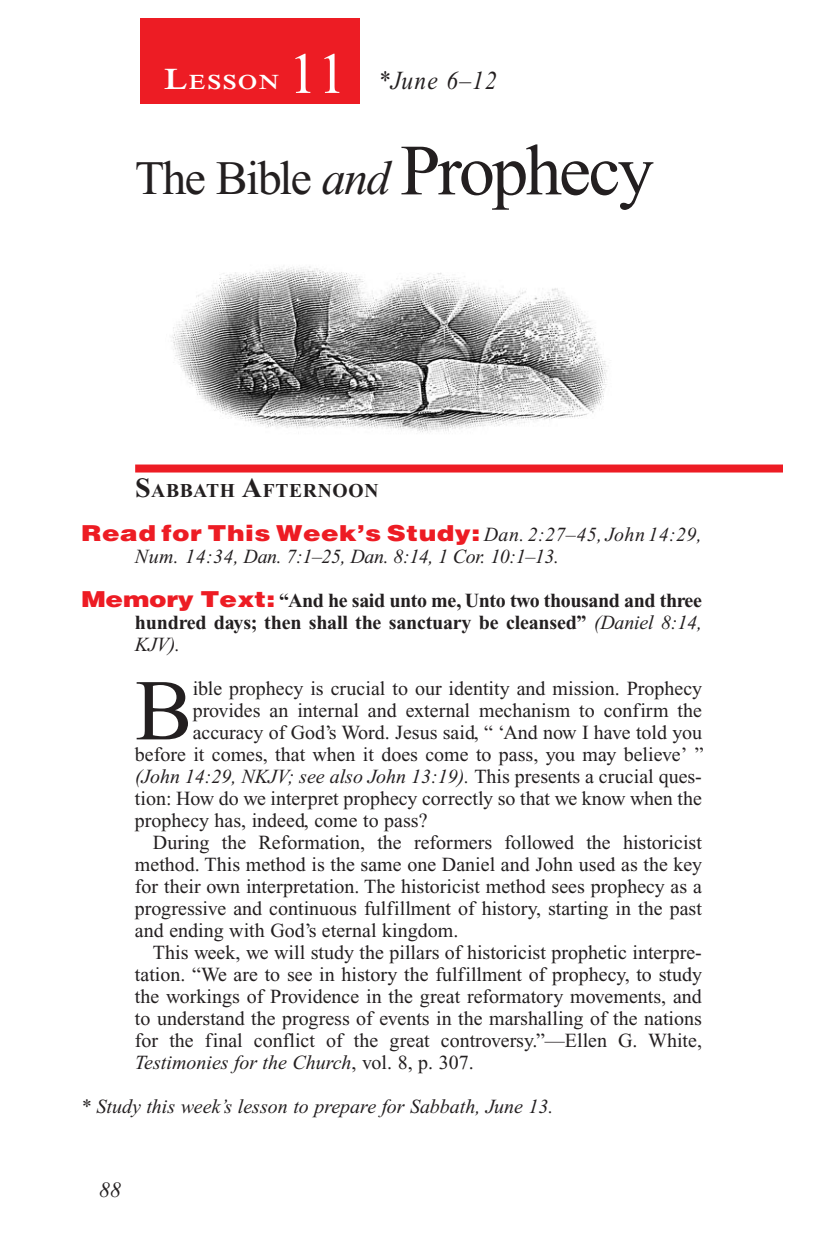
<style>
.page{position:relative;width:819px;height:1260px;background:#fff}
.page>*{position:absolute;margin:0;border:0;box-sizing:border-box;transform-origin:0 0}
.Body_Drop_Cap{font:86.4px "Times New Roman PS Std";color:#231f20}
.Lesson_Number{font:58px "Times New Roman PS Std";color:#fff}
.Lesson_Head_SA{font:48px "Times New Roman PS Std";letter-spacing:-.035em;color:#231f20}
.Lesson_Dates{font:italic 26px "Times New Roman PS Std";letter-spacing:.05em;color:#231f20;scale:.9 1}
.Question{font:900 22px "Helvetica LT Std";letter-spacing:.02em;color:#ed1c24;scale:1.2 1}
.t1{font:italic 22px "Times New Roman PS Std";color:#231f20}
.Lesson_Start_Head{font:600 21px "Times NRMT Std";letter-spacing:.07em;color:#fff;scale:1.1 1}
.Body{font:20px/22px "Times New Roman PS Std";color:#231f20;text-align:justify}
.Body_Drop_Cap-2{font:20px "Times New Roman PS Std";color:#231f20}
.Question-2{font:700 20px/22px "Times New Roman PS Std";letter-spacing:-.01em;color:#231f20;text-align:justify}
.Body_Drop_Cap-3{font:italic 20px "Times New Roman PS Std";color:#231f20}
.Question-3{font:italic 20px "Times New Roman PS Std";color:#231f20}
.Question-4{font:italic 20px "Times New Roman PS Std";letter-spacing:-.02em;color:#231f20}
.Body_Drop_Cap-4{font:20px "Times New Roman PS Std";letter-spacing:.05em;color:#231f20}
.Sabbath_Afternoon_He{font:700 19.6px "Times New Roman PS Std";letter-spacing:.035em;color:#231f20}
.s1{font-size:30px}
.s2{font-style:italic}
.s3{font-size:72px}
.s4{font-size:28px}
.s5{font-family:"Times New Roman PS Std";font-weight:400;font-style:italic;font-size:20px;color:#231f20}
.s6{font-family:"Helvetica LT Std";font-weight:900;font-size:22px;color:#ed1c24}
.s7{font-weight:400;font-style:italic}
.s8{font-style:normal}
</style>
<div class="page">
<div style="left:135px;top:465px;width:648px;height:8px;background:#ed1c24"></div>
<div style="left:140px;top:18px;width:220px;height:86px;background:#ed1c24"></div>
<img style="left:172px;top:266px;width:436px;height:167px">
<p class="Lesson_Number" style="left:288px;top:42px;width:59px">11</p>
<p class="Lesson_Start_Head" style="left:164px;top:70px;width:106px"><span class="s1">L</span>ESSON</p>
<p class="Lesson_Dates" style="left:378px;top:66px;width:134px">*June 6–12</p>
<p class="Lesson_Head_SA" style="left:135px;top:152px;width:520px">The Bible <span class="s2">and</span> <span class="s3">Prophecy</span></p>
<p class="Sabbath_Afternoon_He" style="left:135px;top:480px;width:245px"><span class="s4">S</span>ABBATH <span class="s4">A</span>FTERNOON</p>
<p class="Question" style="left:81px;top:519px;width:519px">Read for This Week’s Study: <span class="s5">Dan. 2:27–45, John 14:29,</span></p>
<p class="Question-4" style="left:135px;top:546px;width:426px">Num. 14:34, Dan. 7:1–25, Dan. 8:14, 1 Cor. 10:1–13.</p>
<p class="Question-2" style="left:135px;top:590px;width:569px;text-indent:-54px"><span class="s6">Memory Text:</span> “And he said unto me, Unto two thousand and three hundred days; then shall the sanctuary be cleansed” <span class="s7">(Daniel 8:14, KJV).</span></p>
<p class="Body_Drop_Cap" style="left:135px;top:664px;width:59px">B</p>
<p class="Body_Drop_Cap-2" style="left:193px;top:678px;width:511px">ible prophecy is crucial to our identity and mission. Prophecy</p>
<p class="Body_Drop_Cap-2" style="left:193px;top:700px;width:511px">provides an internal and external mechanism to confirm the</p>
<p class="Body_Drop_Cap-2" style="left:193px;top:722px;width:511px">accuracy of God’s Word. Jesus said, “ ‘And now I have told you</p>
<p class="Body_Drop_Cap-2" style="left:135px;top:744px;width:570px">before it comes, that when it does come to pass, you may believe’ ”</p>
<p class="Body_Drop_Cap-3" style="left:135px;top:766px;width:568px">(John 14:29, NKJV; see also John 13:19). <span class="s8">This presents a crucial ques-</span></p>
<p class="Body_Drop_Cap-2" style="left:135px;top:788px;width:568px">tion: How do we interpret prophecy correctly so that we know when the</p>
<p class="Body_Drop_Cap-4" style="left:135px;top:810px;width:294px">prophecy has, indeed, come to pass?</p>
<p class="Body" style="left:135px;top:832px;width:569px;text-indent:18px">During the Reformation, the reformers followed the historicist method. This method is the same one Daniel and John used as the key for their own interpretation. The historicist method sees prophecy as a progressive and continuous fulfillment of history, starting in the past and ending with God’s eternal kingdom.</p>
<p class="Body" style="left:135px;top:942px;width:569px;text-indent:18px">This week, we will study the pillars of historicist prophetic interpre&shy;tation. “We are to see in history the fulfillment of prophecy, to study the workings of Providence in the great reformatory movements, and to understand the progress of events in the marshalling of the nations for the final conflict of the great controversy.”—Ellen G. White, <span class="s2">Testimonies for the Church</span>, vol. 8, p. 307.</p>
<p class="Question-3" style="left:81px;top:1096px;width:474px">* Study this week’s lesson to prepare for Sabbath, June 13.</p>
<p class="t1" style="left:99px;top:1178px;width:23px">88</p>
</div>
